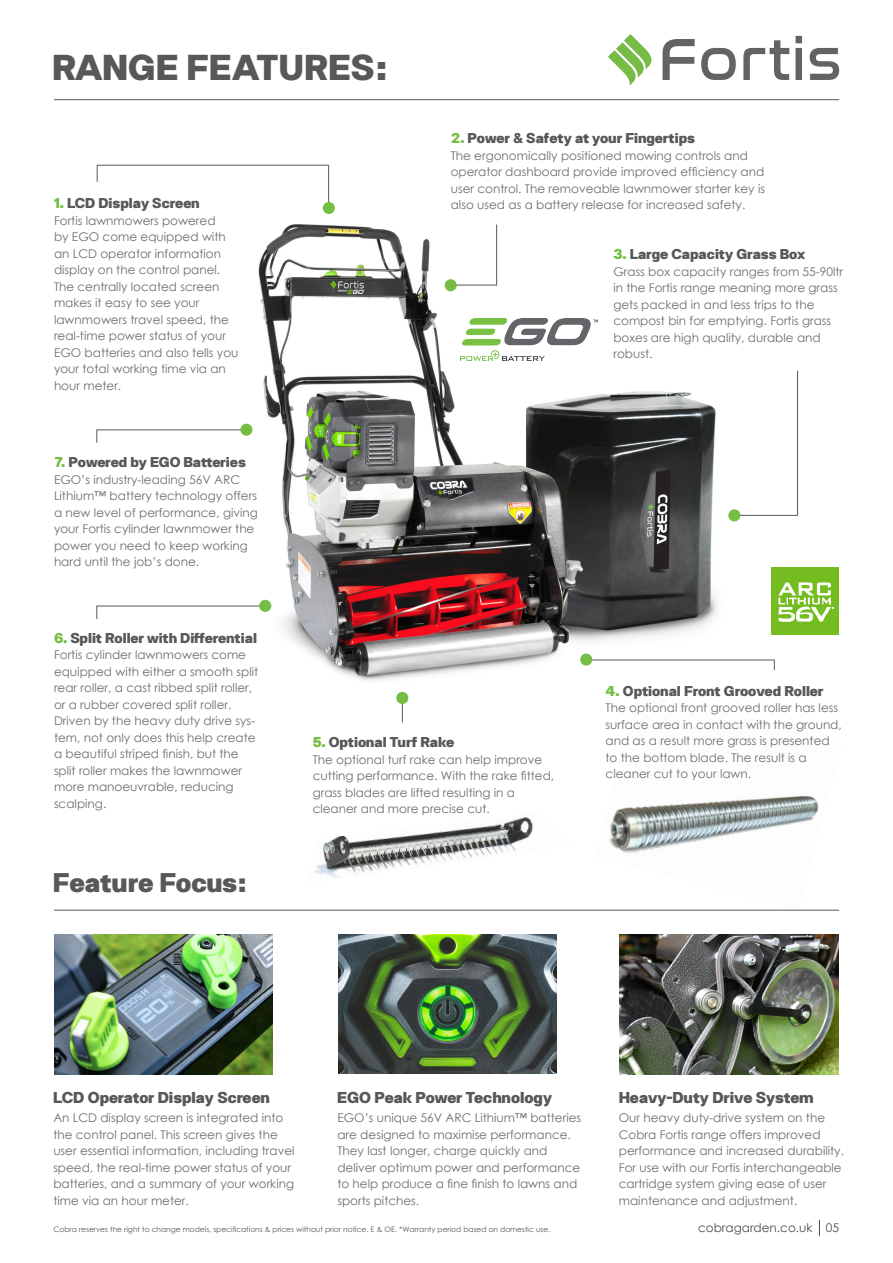
<style>
.page{position:relative;width:893px;height:1263px;background:#fff}
.page>*{position:absolute;margin:0;border:0;box-sizing:border-box;transform-origin:0 0}
.t1{font:900 36px "Halenoir";color:#57585a}
.t2{font:900 27px "Halenoir";letter-spacing:-.01em;color:#57585a}
.t3{font:900 15.75px "Halenoir";color:#57585a}
.t4{font:900 14.25px "Halenoir";color:#57585a}
.t5{font:12px/16.5px "Century Gothic";color:#6c6d70}
.t6{font:12px "Century Gothic";color:#4b4c4d}
.t7{font:7.5px "Century Gothic";color:#57585a}
.s1{color:#75bd43}
</style>
<div class="page">
<img style="left:248px;top:203px;width:517px;height:520px">
<hr style="left:54px;top:99px;width:785px;height:1px;background:#57585a">
<hr style="left:54px;top:910px;width:785px;height:1px;background:#57585a">
<svg style="left:662px;top:39px;width:33px;height:41px"></svg>
<svg style="left:701px;top:48px;width:35px;height:32px"></svg>
<svg style="left:743px;top:40px;width:46px;height:40px"></svg>
<svg style="left:795px;top:36px;width:7px;height:44px"></svg>
<svg style="left:810px;top:48px;width:29px;height:32px"></svg>
<img style="left:339px;top:934px;width:218px;height:140px">
<img style="left:54px;top:934px;width:218px;height:140px">
<svg style="left:819px;top:1220px;width:1px;height:16px"></svg>
<svg style="left:608px;top:34px;width:44px;height:51px"></svg>
<hr style="left:97px;top:606px;width:174px;height:1px;background:#57585a">
<div style="left:259px;top:600px;width:12px;height:12px;background:#75bd43;border-radius:50%"></div>
<svg style="left:97px;top:606px;width:1px;height:13px"></svg>
<svg style="left:402px;top:704px;width:1px;height:18px"></svg>
<img style="left:315px;top:817px;width:218px;height:61px">
<div style="left:396px;top:692px;width:12px;height:12px;background:#75bd43;border-radius:50%"></div>
<hr style="left:589px;top:660px;width:185px;height:1px;background:#57585a">
<img style="left:594px;top:689px;width:245px;height:221px">
<div style="left:580px;top:653px;width:12px;height:13px;background:#75bd43;border-radius:50%"></div>
<hr style="left:733px;top:515px;width:65px;height:1px;background:#57585a">
<hr style="left:797px;top:371px;width:1px;height:145px;background:#57585a">
<div style="left:728px;top:509px;width:12px;height:12px;background:#75bd43;border-radius:50%"></div>
<hr style="left:449px;top:285px;width:48px;height:1px;background:#57585a">
<hr style="left:496px;top:225px;width:1px;height:60px;background:#57585a">
<div style="left:445px;top:279px;width:12px;height:12px;background:#75bd43;border-radius:50%"></div>
<hr style="left:97px;top:430px;width:154px;height:1px;background:#57585a">
<div style="left:240px;top:424px;width:12px;height:12px;background:#75bd43;border-radius:50%"></div>
<svg style="left:97px;top:430px;width:1px;height:13px"></svg>
<hr style="left:97px;top:165px;width:232px;height:1px;background:#57585a">
<hr style="left:328px;top:165px;width:1px;height:45px;background:#57585a">
<div style="left:323px;top:202px;width:12px;height:12px;background:#75bd43;border-radius:50%"></div>
<svg style="left:97px;top:165px;width:1px;height:17px"></svg>
<img style="left:620px;top:934px;width:219px;height:140px">
<img style="left:771px;top:568px;width:67px;height:66px">
<img style="left:460px;top:318px;width:137px;height:42px">
<p class="t1" style="left:52px;top:44px;width:338px">RANGE FEATURES:</p>
<p class="t4" style="left:54px;top:194px;width:147px"><span class="s1">1.</span> LCD Display Screen</p>
<p class="t5" style="left:54px;top:212px;width:186px">Fortis lawnmowers powered<br>by EGO come equipped with an LCD operator information display on the control panel.<br>The centrally located screen makes it easy to see your lawnmowers travel speed, the real-time power status of your<br>EGO batteries and also tells you your total working time via an hour meter.</p>
<p class="t4" style="left:54px;top:453px;width:194px"><span class="s1">7.</span> Powered by EGO Batteries</p>
<p class="t5" style="left:54px;top:471px;width:205px">EGO’s industry-leading 56V ARC<br>Lithium™ battery technology offers a new level of performance, giving your Fortis cylinder lawnmower the power you need to keep working hard until the job’s done.</p>
<p class="t4" style="left:451px;top:129px;width:246px"><span class="s1">2.</span> Power &amp; Safety at your Fingertips</p>
<p class="t5" style="left:451px;top:147px;width:316px">The ergonomically positioned mowing controls and operator dashboard provide improved efficiency and user control. The removeable lawnmower starter key is also used as a battery release for increased safety.</p>
<p class="t4" style="left:613px;top:245px;width:193px"><span class="s1">3.</span> Large Capacity Grass Box</p>
<p class="t5" style="left:613px;top:263px;width:231px">Grass box capacity ranges from 55-90ltr</p>
<p class="t5" style="left:613px;top:279px;width:226px">in the Fortis range meaning more grass gets packed in and less trips to the compost bin for emptying. Fortis grass boxes are high quality, durable and robust.</p>
<p class="t4" style="left:54px;top:629px;width:205px"><span class="s1">6.</span> Split Roller with Differential</p>
<p class="t5" style="left:54px;top:647px;width:206px">Fortis cylinder lawnmowers come equipped with either a smooth split rear roller, a cast ribbed split roller,</p>
<p class="t5" style="left:54px;top:696px;width:203px">or a rubber covered split roller.<br>Driven by the heavy duty drive sys&shy;tem, not only does this help create a beautiful striped finish, but the split roller makes the lawnmower more manoeuvrable, reducing scalping.</p>
<p class="t2" style="left:53px;top:865px;width:196px">Feature Focus:</p>
<p class="t4" style="left:313px;top:733px;width:143px"><span class="s1">5.</span> Optional Turf Rake</p>
<p class="t5" style="left:313px;top:751px;width:243px">The optional turf rake can help improve cutting performance. With the rake fitted, grass blades are lifted resulting in a cleaner and more precise cut.</p>
<p class="t4" style="left:606px;top:682px;width:219px"><span class="s1">4.</span> Optional Front Grooved Roller</p>
<p class="t5" style="left:606px;top:700px;width:238px">The optional front grooved roller has less surface area in contact with the ground, and as a result more grass is presented to the bottom blade. The result is a cleaner cut to your lawn.</p>
<p class="t3" style="left:53px;top:1087px;width:218px">LCD Operator Display Screen</p>
<p class="t5" style="left:53px;top:1109px;width:243px">An LCD display screen is integrated into the control panel. This screen gives the user essential information, including travel speed, the real-time power status of your batteries, and a summary of your working time via an hour meter.</p>
<p class="t7" style="left:53px;top:1224px;width:499px">Cobra reserves the right to change models, specifications &amp; prices without prior notice. E &amp; OE. *Warranty period based on domestic use.</p>
<p class="t6" style="left:698px;top:1219px;width:143px">cobragarden.co.uk 05</p>
<p class="t3" style="left:337px;top:1087px;width:216px">EGO Peak Power Technology</p>
<p class="t5" style="left:337px;top:1109px;width:245px">EGO’s unique 56V ARC Lithium™ batteries</p>
<p class="t5" style="left:337px;top:1126px;width:244px">are designed to maximise performance.<br>They last longer, charge quickly and deliver optimum power and performance to help produce a fine finish to lawns and sports pitches.</p>
<p class="t3" style="left:619px;top:1087px;width:196px">Heavy-Duty Drive System</p>
<p class="t5" style="left:619px;top:1109px;width:227px">Our heavy duty-drive system on the Cobra Fortis range offers improved performance and increased durability.<br>For use with our Fortis interchangeable cartridge system giving ease of user maintenance and adjustment.</p>
</div>
